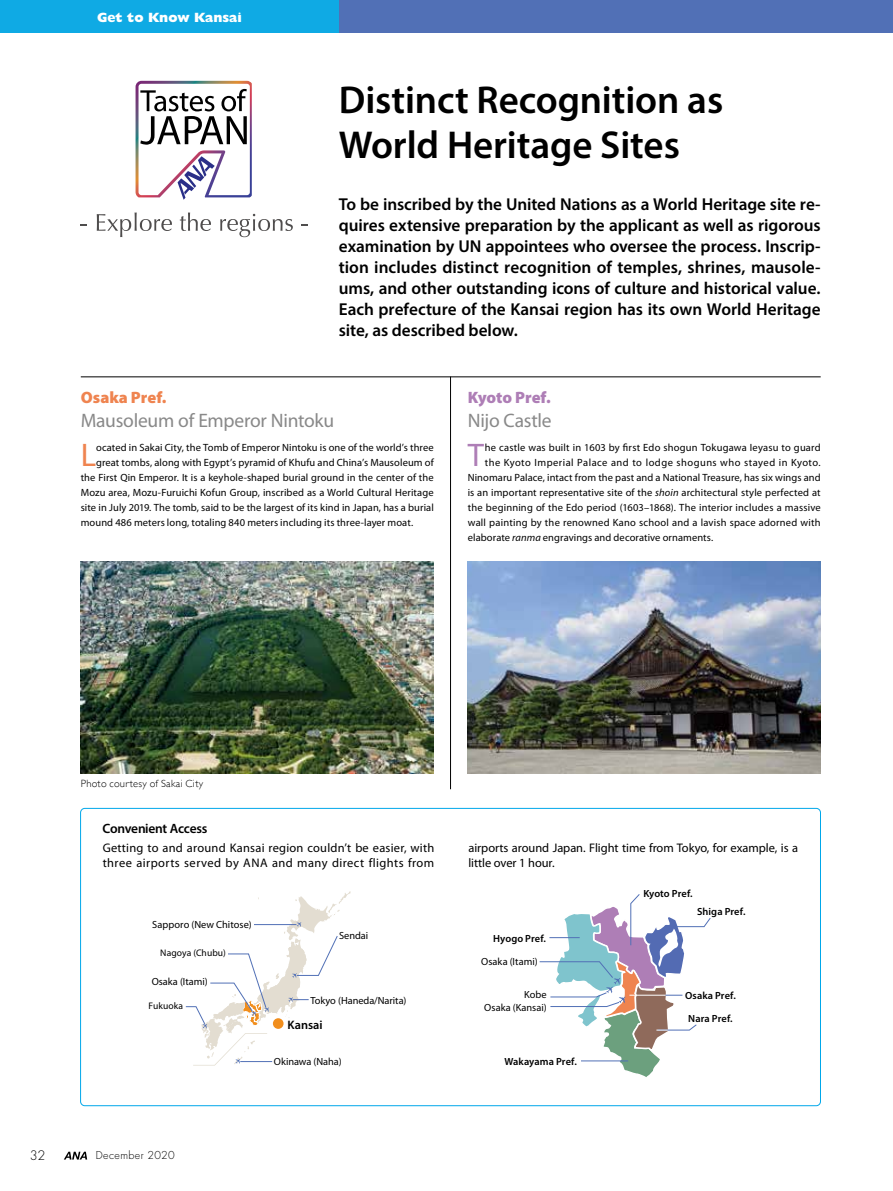
<style>
.page{position:relative;width:893px;height:1191px;background:#fff}
.page>*{position:absolute;margin:0;border:0;box-sizing:border-box;transform-origin:0 0}
.t1{font:600 39px/45px "Myriad Pro";letter-spacing:-.005em;color:#000}
.t2{font:32.7px "Myriad Pro";color:#ef8450}
.t3{font:32.7px "Myriad Pro";color:#ae7eb6}
.t4{font:19.5px "Myriad Pro";letter-spacing:-.015em;color:#898989}
.t5{font:600 17.25px/21px "Myriad Pro";letter-spacing:-.005em;color:#000;text-align:justify}
.t6{font:900 16.5px "Myriad Pro";color:#ef8450}
.t7{font:900 16.5px "Myriad Pro";letter-spacing:-.005em;color:#ae7eb6}
.t8{font:600 13.5px "Myriad Pro";letter-spacing:-.02em;color:#000}
.t9{font:800 13.5px "Gill Sans Nova";color:#fff}
.t10{font:300 12.75px "Futura Std";color:#000}
.t11{font:12.45px/15px "Myriad Pro";letter-spacing:.02em;color:#000}
.t12{font:12.45px/15px "Myriad Pro";letter-spacing:-.005em;color:#000}
.t13{font:600 12.3px "Myriad Pro";color:#000}
.t14{font:300 10.65px "Futura Std";letter-spacing:.04em;color:#000}
.t15{font:10.5px "Myriad Pro";letter-spacing:.01em;color:#000}
.t16{font:10.5px "Myriad Pro";letter-spacing:.04em;color:#000}
.t17{font:300 10.5px "Gill Sans";letter-spacing:.025em;color:#000}
.t18{font:10.35px/13.6px "Myriad Pro";color:#000;text-align:right}
.t19{font:600 10.35px "Myriad Pro";letter-spacing:.01em;color:#000}
.t20{font:9.6px "Myriad Pro";letter-spacing:.015em;color:#000}
.s1{font-style:italic}
</style>
<div class="page">
<svg style="left:81px;top:224px;width:6px;height:2px"></svg>
<svg style="left:97px;top:212px;width:75px;height:25px"></svg>
<svg style="left:180px;top:212px;width:31px;height:19px"></svg>
<svg style="left:220px;top:214px;width:73px;height:23px"></svg>
<svg style="left:302px;top:224px;width:6px;height:2px"></svg>
<svg style="left:136px;top:81px;width:116px;height:119px"></svg>
<img style="left:81px;top:562px;width:353px;height:212px">
<img style="left:468px;top:562px;width:353px;height:212px">
<hr style="left:81px;top:376px;width:740px;height:1px;background:#000">
<hr style="left:450px;top:377px;width:1px;height:412px;background:#000">
<svg style="left:539px;top:894px;width:172px;height:183px"></svg>
<svg style="left:186px;top:891px;width:165px;height:174px"></svg>
<div style="left:0;top:0;width:893px;height:32px;background:#5170b6"></div>
<div style="left:0;top:0;width:339px;height:32px;background:#0faae4"></div>
<svg style="left:64px;top:1151px;width:23px;height:8px"></svg>
<p class="t9" style="left:97px;top:8px;width:146px">Get to Know Kansai</p>
<h1 class="t1" style="left:339px;top:77px;width:386px">Distinct Recognition as<br>World Heritage Sites</h1>
<p class="t5" style="left:339px;top:193px;width:483px">To be inscribed by the United Nations as a World Heritage site re&shy;quires extensive preparation by the applicant as well as rigorous examination by UN appointees who oversee the process. Inscrip&shy;tion includes distinct recognition of temples, shrines, mausole&shy;ums, and other outstanding icons of culture and historical value.<br>Each prefecture of the Kansai region has its own World Heritage site, as described below.</p>
<h3 class="t6" style="left:81px;top:388px;width:87px">Osaka Pref.</h3>
<h3 class="t4" style="left:81px;top:408px;width:255px">Mausoleum of Emperor Nintoku</h3>
<h3 class="t7" style="left:468px;top:388px;width:85px">Kyoto Pref.</h3>
<h3 class="t4" style="left:468px;top:408px;width:85px">Nijo Castle</h3>
<h2 class="t2" style="left:81px;top:435px;width:17px">L</h2>
<p class="t15" style="left:96px;top:441px;width:339px">ocated in Sakai City, the Tomb of Emperor Nintoku is one of the world’s three</p>
<p class="t15" style="left:96px;top:456px;width:339px">great tombs, along with Egypt’s pyramid of Khufu and China’s Mausoleum of</p>
<p class="t15" style="left:81px;top:471px;width:354px">the First Qin Emperor. It is a keyhole-shaped burial ground in the center of the</p>
<p class="t15" style="left:81px;top:486px;width:354px">Mozu area, Mozu-Furuichi Kofun Group, inscribed as a World Cultural Heritage</p>
<p class="t15" style="left:81px;top:501px;width:354px">site in July 2019. The tomb, said to be the largest of its kind in Japan, has a burial</p>
<p class="t15" style="left:81px;top:516px;width:334px">mound 486 meters long, totaling 840 meters including its three-layer moat.</p>
<h2 class="t3" style="left:468px;top:435px;width:18px">T</h2>
<p class="t15" style="left:485px;top:441px;width:337px">he castle was built in 1603 by first Edo shogun Tokugawa Ieyasu to guard</p>
<p class="t16" style="left:485px;top:456px;width:337px">the Kyoto Imperial Palace and to lodge shoguns who stayed in Kyoto.</p>
<p class="t15" style="left:468px;top:471px;width:354px">Ninomaru Palace, intact from the past and a National Treasure, has six wings and</p>
<p class="t15" style="left:468px;top:486px;width:354px">is an important representative site of the <span class="s1">shoin</span> architectural style perfected at</p>
<p class="t15" style="left:468px;top:501px;width:354px">the beginning of the Edo period (1603–1868). The interior includes a massive</p>
<p class="t15" style="left:468px;top:516px;width:354px">wall painting by the renowned Kano school and a lavish space adorned with</p>
<p class="t15" style="left:468px;top:531px;width:247px">elaborate <span class="s1">ranma</span> engravings and decorative ornaments.</p>
<p class="t17" style="left:81px;top:775px;width:124px">Photo courtesy of Sakai City</p>
<p class="t8" style="left:103px;top:819px;width:106px">Convenient Access</p>
<p class="t11" style="left:103px;top:840px;width:333px">Getting to and around Kansai region couldn’t be easier, with three airports served by ANA and many direct flights from</p>
<p class="t12" style="left:468px;top:840px;width:331px">airports around Japan. Flight time from Tokyo, for example, is a little over 1 hour.</p>
<p class="t19" style="left:643px;top:886px;width:51px">Kyoto Pref.</p>
<p class="t18" style="left:152px;top:917px;width:101px">Sapporo (New Chitose)</p>
<p class="t20" style="left:160px;top:947px;width:67px">Nagoya (Chubu)</p>
<p class="t18" style="left:152px;top:975px;width:57px">Osaka (Itami)</p>
<p class="t20" style="left:149px;top:1000px;width:36px">Fukuoka</p>
<p class="t18" style="left:339px;top:928px;width:31px">Sendai</p>
<p class="t18" style="left:311px;top:993px;width:97px">Tokyo (Haneda/Narita)</p>
<p class="t13" style="left:288px;top:1016px;width:37px">Kansai</p>
<p class="t18" style="left:274px;top:1054px;width:69px">Okinawa (Naha)</p>
<p class="t10" style="left:30px;top:1147px;width:17px">32</p>
<p class="t14" style="left:96px;top:1149px;width:80px">December 2020</p>
<p class="t19" style="left:493px;top:932px;width:55px">Hyogo Pref.</p>
<p class="t18" style="left:481px;top:954px;width:58px">Osaka (Itami)</p>
<p class="t18" style="left:484px;top:987px;width:64px">Kobe<br>Osaka (Kansai)</p>
<p class="t19" style="left:504px;top:1054px;width:74px">Wakayama Pref.</p>
<p class="t19" style="left:697px;top:904px;width:50px">Shiga Pref.</p>
<p class="t19" style="left:685px;top:988px;width:52px">Osaka Pref.</p>
<p class="t19" style="left:688px;top:1012px;width:46px">Nara Pref.</p>
</div>
